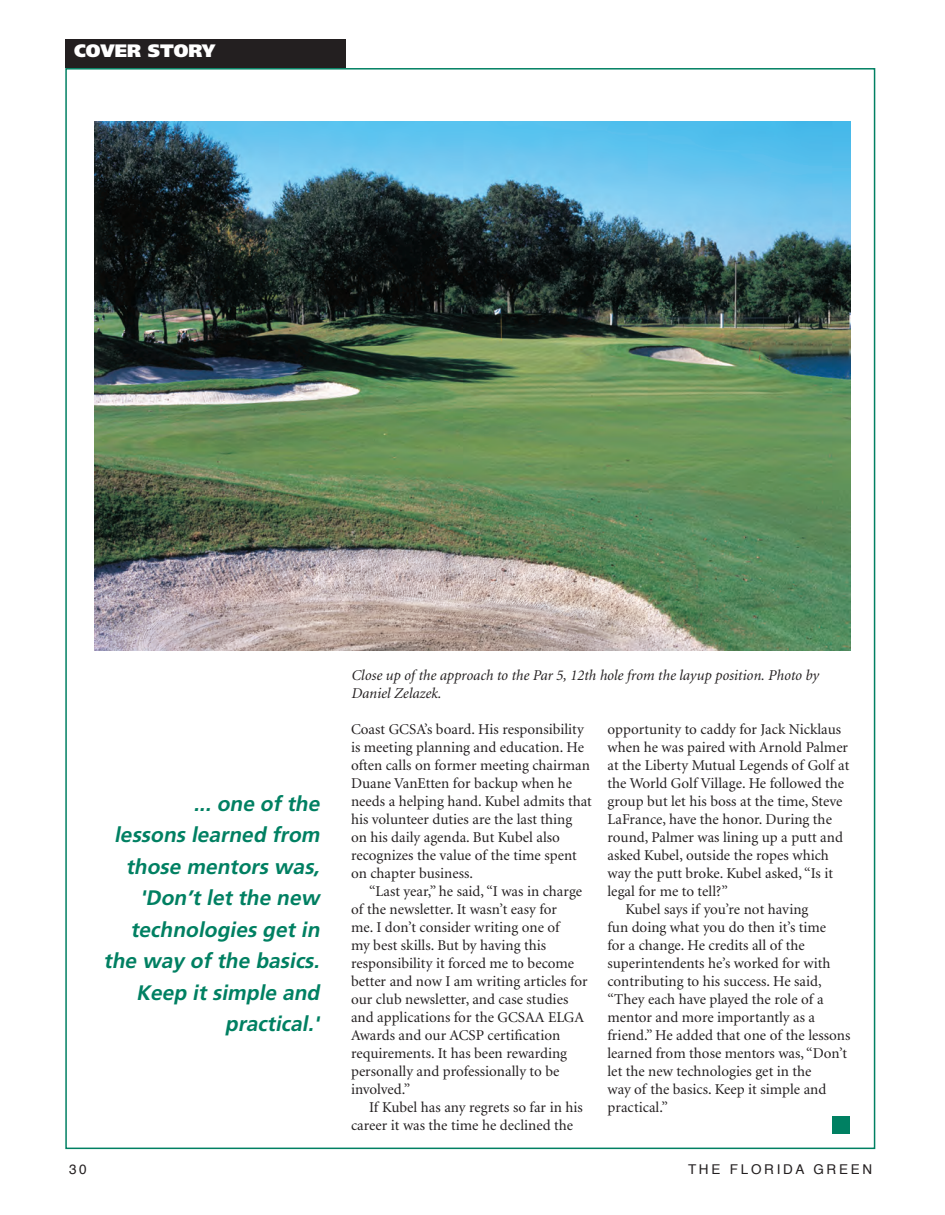
<style>
.page{position:relative;width:945px;height:1215px;background:#fff}
.page>*{position:absolute;margin:0;border:0;box-sizing:border-box;transform-origin:0 0}
.t1{font:italic 700 21px/31.5px "Frutiger";color:#008062;text-align:right}
.t2{font:900 18px "Frutiger";color:#fff}
.t3{font:15px/18px "Minion";color:#231f20}
.t4{font:italic 15px/18px "Minion";color:#231f20}
.t5{font:13.5px "Helvetica";letter-spacing:.2em;color:#231f20}
</style>
<div class="page">
<div style="left:65px;top:39px;width:281px;height:29px;background:#231f20"></div>
<img style="left:94px;top:122px;width:756px;height:529px">
<div style="left:832px;top:1116px;width:18px;height:18px;background:#008062"></div>
<p class="t2" style="left:74px;top:40px;width:143px">COVER STORY</p>
<h1 class="t1" style="left:104px;top:788px;width:222px">... one of the<br>lessons learned from those mentors was, 'Don’t let the new technologies get in the way of the basics.<br>Keep it simple and practical.'</h1>
<p class="t4" style="left:351px;top:666px;width:469px">Close up of the approach to the Par 5, 12th hole from the layup position. Photo by<br>Daniel Zelazek.</p>
<p class="t3" style="left:351px;top:720px;width:242px">Coast GCSA’s board. His responsibility is meeting planning and education. He often calls on former meeting chairman Duane VanEtten for backup when he needs a helping hand. Kubel admits that his volunteer duties are the last thing on his daily agenda. But Kubel also recognizes the value of the time spent on chapter business.</p>
<p class="t3" style="left:351px;top:882px;width:238px;text-indent:18px">“Last year,” he said, “I was in charge of the newsletter. It wasn’t easy for<br>me. I don’t consider writing one of<br>my best skills. But by having this responsibility it forced me to become better and now I am writing articles for our club newsletter, and case studies and applications for the GCSAA ELGA Awards and our ACSP certification requirements. It has been rewarding personally and professionally to be involved.”</p>
<p class="t3" style="left:351px;top:1098px;width:233px;text-indent:18px">If Kubel has any regrets so far in his career it was the time he declined the</p>
<p class="t3" style="left:608px;top:720px;width:235px">opportunity to caddy for Jack Nicklaus</p>
<p class="t3" style="left:608px;top:738px;width:242px">when he was paired with Arnold Palmer</p>
<p class="t3" style="left:608px;top:756px;width:243px">at the Liberty Mutual Legends of Golf at</p>
<p class="t3" style="left:608px;top:774px;width:238px">the World Golf Village. He followed the</p>
<p class="t3" style="left:608px;top:792px;width:237px">group but let his boss at the time, Steve</p>
<p class="t3" style="left:608px;top:810px;width:226px">LaFrance, have the honor. During the</p>
<p class="t3" style="left:608px;top:828px;width:237px">round, Palmer was lining up a putt and</p>
<p class="t3" style="left:608px;top:846px;width:223px">asked Kubel, outside the ropes which</p>
<p class="t3" style="left:608px;top:864px;width:227px">way the putt broke. Kubel asked, “Is it</p>
<p class="t3" style="left:608px;top:882px;width:122px">legal for me to tell?”</p>
<p class="t3" style="left:626px;top:900px;width:184px">Kubel says if you’re not having</p>
<p class="t3" style="left:608px;top:918px;width:220px">fun doing what you do then it’s time</p>
<p class="t3" style="left:608px;top:936px;width:199px">for a change. He credits all of the</p>
<p class="t3" style="left:608px;top:954px;width:225px">superintendents he’s worked for with</p>
<p class="t3" style="left:608px;top:972px;width:216px">contributing to his success. He said,</p>
<p class="t3" style="left:608px;top:990px;width:218px">“They each have played the role of a</p>
<p class="t3" style="left:608px;top:1008px;width:209px">mentor and more importantly as a</p>
<p class="t3" style="left:608px;top:1026px;width:244px">friend.” He added that one of the lessons</p>
<p class="t3" style="left:608px;top:1044px;width:241px">learned from those mentors was, “Don’t</p>
<p class="t3" style="left:608px;top:1062px;width:206px">let the new technologies get in the</p>
<p class="t3" style="left:608px;top:1080px;width:220px">way of the basics. Keep it simple and</p>
<p class="t3" style="left:608px;top:1098px;width:62px">practical.”</p>
<p class="t5" style="left:69px;top:1158px;width:19px">30</p>
<p class="t5" style="left:688px;top:1158px;width:186px">THE FLORIDA GREEN</p>
</div>
